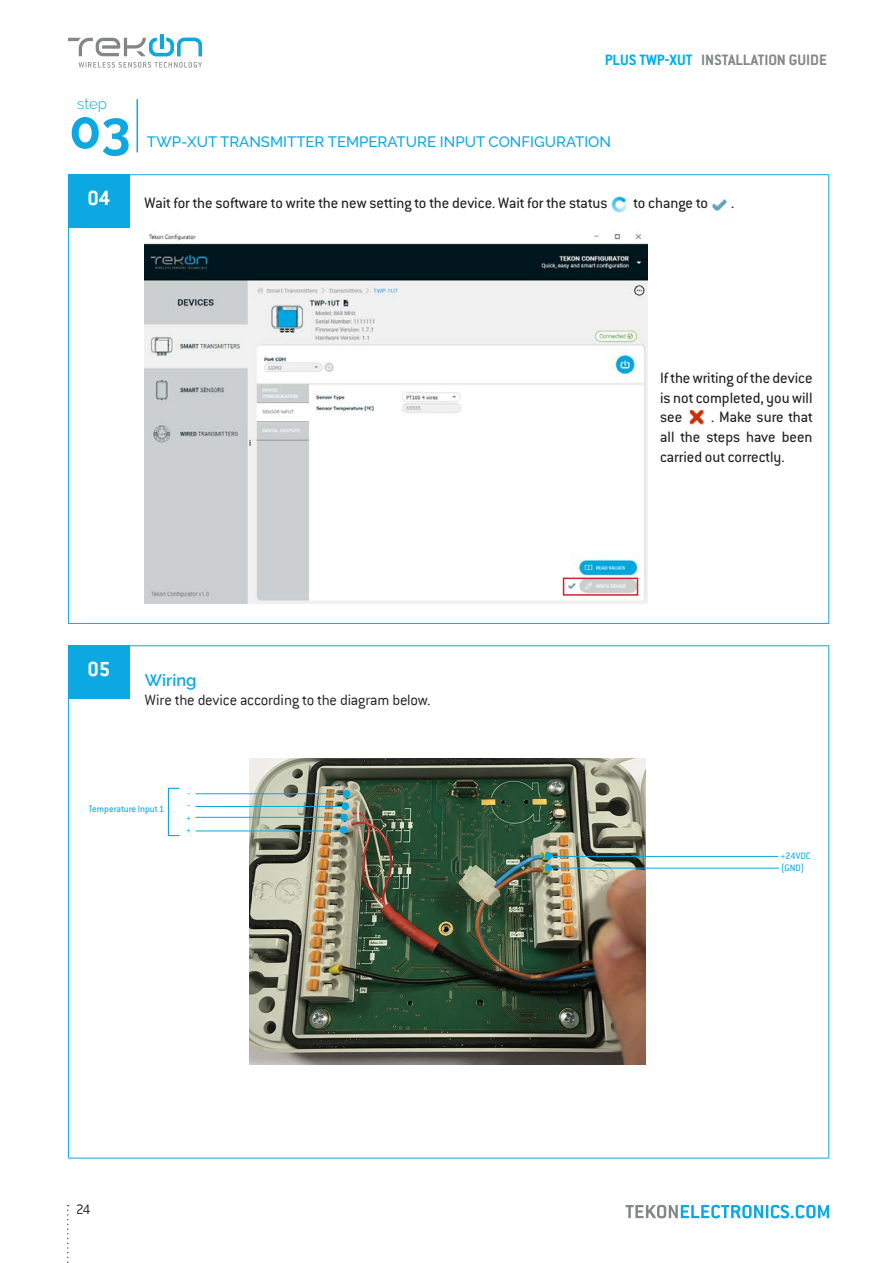
<style>
.page{position:relative;width:893px;height:1263px;background:#fff}
.page>*{position:absolute;margin:0;border:0;box-sizing:border-box;transform-origin:0 0}
.t1{font:700 52.5px "Raleway";color:#0ba8e1}
.t2{font:700 22.5px "Conduit ITC";color:#fff}
.textos{font:16.5px/19.8px "Conduit ITC Pro";color:#231f20;text-align:justify}
.textos-2{font:300 16.5px "Conduit ITC";letter-spacing:-.015em;color:#231f20}
.t3{font:700 16.5px "Conduit ITC Pro";color:#838788}
.textos-3{font:600 16.5px "Raleway";color:#0ba8e1}
.t4{font:500 15px "Raleway";color:#0ba8e1}
.t5{font:300 15px "Raleway";color:#0ba8e1}
.t6{font:300 15px "Conduit ITC";color:#231f20}
.t7{font:10.2px "Conduit ITC Pro";color:#0ba8e1}
.s1{color:#00afea}
</style>
<div class="page">
<svg style="left:625px;top:1205px;width:204px;height:13px"></svg>
<svg style="left:67px;top:1205px;width:2px;height:58px"></svg>
<svg style="left:68px;top:34px;width:134px;height:22px"></svg>
<svg style="left:79px;top:62px;width:123px;height:6px"></svg>
<hr style="left:137px;top:99px;width:1px;height:53px;background:#0ba8e1">
<hr style="left:68px;top:174px;width:761px;height:1px;background:#0ba8e1">
<hr style="left:68px;top:175px;width:1px;height:448px;background:#0ba8e1">
<hr style="left:828px;top:175px;width:1px;height:448px;background:#0ba8e1">
<hr style="left:68px;top:623px;width:761px;height:1px;background:#0ba8e1">
<hr style="left:68px;top:645px;width:761px;height:1px;background:#0ba8e1">
<hr style="left:68px;top:646px;width:1px;height:512px;background:#0ba8e1">
<hr style="left:828px;top:646px;width:1px;height:512px;background:#0ba8e1">
<hr style="left:68px;top:1158px;width:761px;height:1px;background:#0ba8e1">
<img style="left:611px;top:196px;width:16px;height:17px">
<div style="left:68px;top:646px;width:62px;height:53px;background:#0ba8e1"></div>
<div style="left:68px;top:174px;width:62px;height:54px;background:#0ba8e1"></div>
<img style="left:250px;top:759px;width:395px;height:305px">
<hr style="left:550px;top:868px;width:229px;height:1px;background:#0ba8e1">
<div style="left:544px;top:852px;width:8px;height:8px;background:#0ba8e1;border-radius:50%"></div>
<div style="left:544px;top:864px;width:8px;height:8px;background:#0ba8e1;border-radius:50%"></div>
<hr style="left:196px;top:793px;width:151px;height:1px;background:#0ba8e1">
<hr style="left:196px;top:830px;width:148px;height:1px;background:#0ba8e1">
<div style="left:343px;top:790px;width:7px;height:7px;background:#0ba8e1;border-radius:50%"></div>
<div style="left:342px;top:802px;width:7px;height:8px;background:#0ba8e1;border-radius:50%"></div>
<div style="left:340px;top:826px;width:7px;height:8px;background:#0ba8e1;border-radius:50%"></div>
<div style="left:168px;top:788px;width:12px;height:48px;border:1px solid #0ba8e1"></div>
<hr style="left:550px;top:856px;width:228px;height:1px;background:#0ba8e1">
<div style="left:340px;top:813px;width:8px;height:8px;background:#0ba8e1;border-radius:50%"></div>
<hr style="left:195px;top:817px;width:148px;height:1px;background:#0ba8e1">
<hr style="left:195px;top:806px;width:153px;height:1px;background:#0ba8e1">
<img style="left:712px;top:199px;width:15px;height:12px">
<img style="left:145px;top:233px;width:503px;height:371px">
<div style="left:563px;top:578px;width:75px;height:18px;border:2px solid #d1232a"></div>
<img style="left:689px;top:409px;width:15px;height:16px">
<p class="t5" style="left:77px;top:95px;width:31px">step</p>
<h1 class="t1" style="left:69px;top:100px;width:63px">03</h1>
<p class="t2" style="left:87px;top:184px;width:24px">04</p>
<p class="t3" style="left:605px;top:51px;width:224px"><span class="s1">PLUS TWP-XUT</span> INSTALLATION GUIDE</p>
<p class="t4" style="left:147px;top:133px;width:466px">TWP-XUT TRANSMITTER TEMPERATURE INPUT CONFIGURATION</p>
<p class="textos" style="left:145px;top:193px;width:464px">Wait for the software to write the new setting to the device. Wait for the status</p>
<p class="textos" style="left:633px;top:193px;width:76px">to change to</p>
<p class="textos" style="left:731px;top:193px;width:5px">.</p>
<p class="textos" style="left:660px;top:368px;width:154px">If the writing of the device is not completed, you will see</p>
<p class="textos" style="left:660px;top:407px;width:154px;text-indent:51px">. Make sure that all the steps have been carried out correctly.</p>
<p class="t2" style="left:87px;top:656px;width:24px">05</p>
<p class="textos-3" style="left:145px;top:670px;width:53px">Wiring</p>
<p class="textos-2" style="left:145px;top:691px;width:287px">Wire the device according to the diagram below.</p>
<p class="t7" style="left:187px;top:787px;width:4px">-</p>
<p class="t7" style="left:89px;top:803px;width:77px">Temperature Input 1</p>
<p class="t7" style="left:187px;top:799px;width:4px">-</p>
<p class="t7" style="left:186px;top:812px;width:7px">+</p>
<p class="t7" style="left:186px;top:824px;width:7px">+</p>
<p class="t6" style="left:76px;top:1201px;width:16px">24</p>
<p class="t7" style="left:780px;top:850px;width:32px">+24VDC</p>
<p class="t7" style="left:781px;top:862px;width:25px">(GND)</p>
</div>
